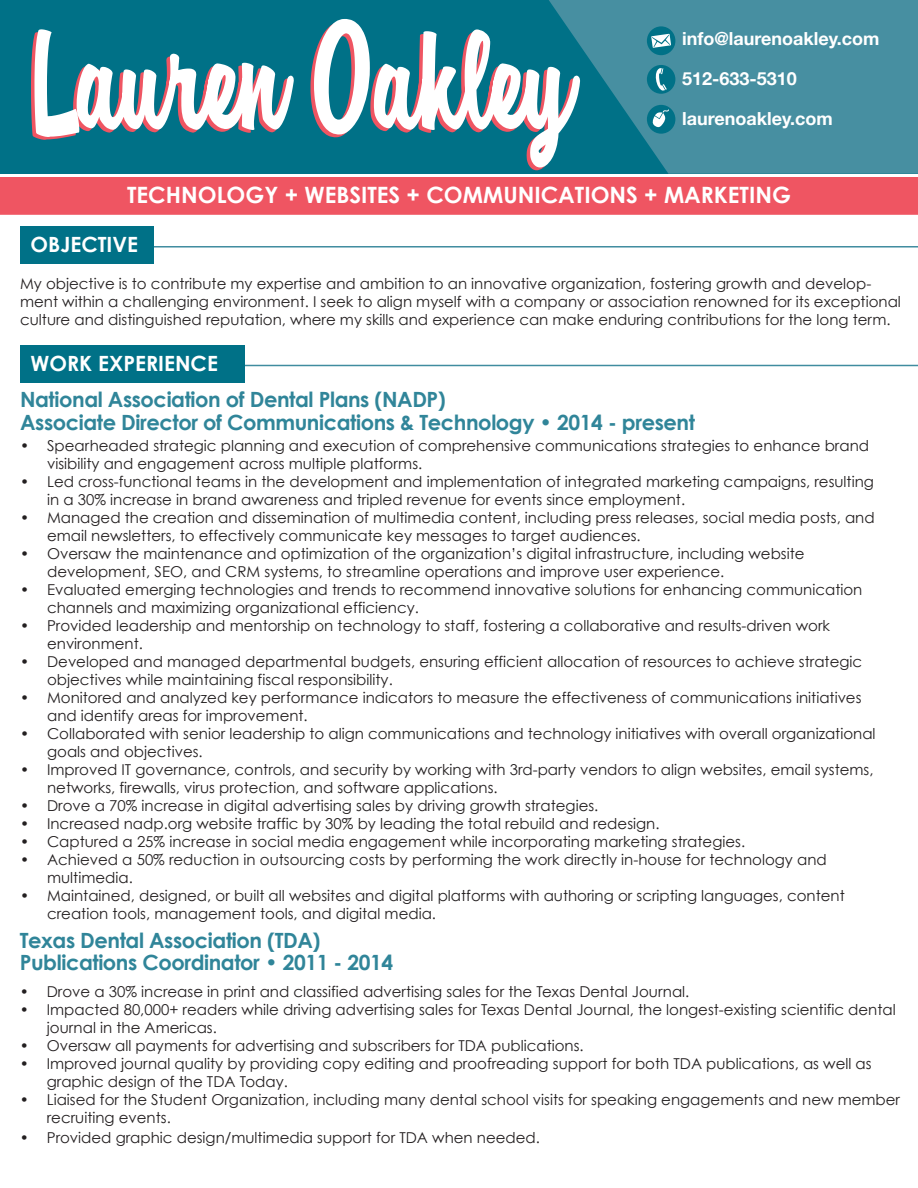
<style>
.page{position:relative;width:918px;height:1188px;background:#fff}
.page>*{position:absolute;margin:0;border:0;box-sizing:border-box;transform-origin:0 0}
.t1{font:700 22.5px "Century Gothic";color:#fff}
.t2{font:700 21px "Century Gothic";letter-spacing:-.02em;color:#308599}
.t3{font:700 21px "Century Gothic";color:#fff}
.t4{font:700 18px "Helvetica Neue";color:#fff}
.t5{font:15px/18px "Century Gothic";color:#231f20}
</style>
<div class="page">
<div style="left:0;top:0;width:918px;height:174px;background:#007187"></div>
<svg style="left:549px;top:0;width:369px;height:174px;fill:#478fa1"></svg>
<hr style="left:203px;top:365px;width:715px;height:1px;background:#408c9f">
<svg style="left:34px;top:19px;width:546px;height:149px"></svg>
<div style="left:20px;top:345px;width:224px;height:37px;background:#007187"></div>
<div style="left:647px;top:26px;width:28px;height:29px;background:#007187;border-radius:50%"></div>
<svg style="left:651px;top:34px;width:20px;height:14px"></svg>
<div style="left:647px;top:65px;width:28px;height:29px;background:#007187;border-radius:50%"></div>
<svg style="left:655px;top:68px;width:12px;height:23px"></svg>
<div style="left:647px;top:105px;width:28px;height:29px;background:#007187;border-radius:50%"></div>
<svg style="left:652px;top:109px;width:17px;height:19px"></svg>
<div style="left:0;top:177px;width:918px;height:38px;background:#ef5562"></div>
<hr style="left:124px;top:246px;width:794px;height:2px;background:#408c9f">
<div style="left:20px;top:226px;width:133px;height:38px;background:#007187"></div>
<p class="t4" style="left:682px;top:25px;width:199px">info@laurenoakley.com</p>
<p class="t4" style="left:682px;top:65px;width:116px">512-633-5310</p>
<p class="t4" style="left:682px;top:104px;width:152px">laurenoakley.com</p>
<p class="t1" style="left:127px;top:181px;width:665px">TECHNOLOGY + WEBSITES + COMMUNICATIONS + MARKETING</p>
<p class="t3" style="left:31px;top:231px;width:109px">OBJECTIVE</p>
<p class="t5" style="left:20px;top:275px;width:882px">My objective is to contribute my expertise and ambition to an innovative organization, fostering growth and develop&shy;ment within a challenging environment. I seek to align myself with a company or association renowned for its exceptional culture and distinguished reputation, where my skills and experience can make enduring contributions for the long term.</p>
<p class="t3" style="left:31px;top:350px;width:189px">WORK EXPERIENCE</p>
<p class="t2" style="left:20px;top:387px;width:427px">National Association of Dental Plans (NADP)</p>
<p class="t2" style="left:20px;top:409px;width:676px">Associate Director of Communications &amp; Technology • 2014 - present</p>
<p class="t5" style="left:47px;top:437px;width:823px;text-indent:-27px">• Spearheaded strategic planning and execution of comprehensive communications strategies to enhance brand visibility and engagement across multiple platforms.</p>
<p class="t5" style="left:47px;top:473px;width:828px;text-indent:-27px">• Led cross-functional teams in the development and implementation of integrated marketing campaigns, resulting in a 30% increase in brand awareness and tripled revenue for events since employment.</p>
<p class="t5" style="left:47px;top:509px;width:829px;text-indent:-27px">• Managed the creation and dissemination of multimedia content, including press releases, social media posts, and email newsletters, to effectively communicate key messages to target audiences.</p>
<p class="t5" style="left:47px;top:545px;width:759px;text-indent:-27px">• Oversaw the maintenance and optimization of the organization’s digital infrastructure, including website development, SEO, and CRM systems, to streamline operations and improve user experience.</p>
<p class="t5" style="left:47px;top:581px;width:817px;text-indent:-27px">• Evaluated emerging technologies and trends to recommend innovative solutions for enhancing communication channels and maximizing organizational efficiency.</p>
<p class="t5" style="left:47px;top:617px;width:784px;text-indent:-27px">• Provided leadership and mentorship on technology to staff, fostering a collaborative and results-driven work environment.</p>
<p class="t5" style="left:47px;top:653px;width:817px;text-indent:-27px">• Developed and managed departmental budgets, ensuring efficient allocation of resources to achieve strategic objectives while maintaining fiscal responsibility.</p>
<p class="t5" style="left:47px;top:689px;width:816px;text-indent:-27px">• Monitored and analyzed key performance indicators to measure the effectiveness of communications initiatives and identify areas for improvement.</p>
<p class="t5" style="left:47px;top:725px;width:830px;text-indent:-27px">• Collaborated with senior leadership to align communications and technology initiatives with overall organizational goals and objectives.</p>
<p class="t5" style="left:47px;top:761px;width:828px;text-indent:-27px">• Improved IT governance, controls, and security by working with 3rd-party vendors to align websites, email systems, networks, firewalls, virus protection, and software applications.</p>
<p class="t5" style="left:20px;top:797px;width:580px">• Drove a 70% increase in digital advertising sales by driving growth strategies.</p>
<p class="t5" style="left:20px;top:815px;width:641px">• Increased nadp.org website traffic by 30% by leading the total rebuild and redesign.</p>
<p class="t5" style="left:20px;top:833px;width:727px">• Captured a 25% increase in social media engagement while incorporating marketing strategies.</p>
<p class="t5" style="left:47px;top:851px;width:781px;text-indent:-27px">• Achieved a 50% reduction in outsourcing costs by performing the work directly in-house for technology and multimedia.</p>
<p class="t5" style="left:47px;top:887px;width:799px;text-indent:-27px">• Maintained, designed, or built all websites and digital platforms with authoring or scripting languages, content creation tools, management tools, and digital media.</p>
<p class="t2" style="left:20px;top:927px;width:302px">Texas Dental Association (TDA)</p>
<p class="t2" style="left:20px;top:950px;width:375px">Publications Coordinator • 2011 - 2014</p>
<p class="t5" style="left:20px;top:982px;width:671px">• Drove a 30% increase in print and classified advertising sales for the Texas Dental Journal.</p>
<p class="t5" style="left:47px;top:1000px;width:850px;text-indent:-27px">• Impacted 80,000+ readers while driving advertising sales for Texas Dental Journal, the longest-existing scientific dental journal in the Americas.</p>
<p class="t5" style="left:20px;top:1036px;width:565px">• Oversaw all payments for advertising and subscribers for TDA publications.</p>
<p class="t5" style="left:47px;top:1054px;width:826px;text-indent:-27px">• Improved journal quality by providing copy editing and proofreading support for both TDA publications, as well as graphic design of the TDA Today.</p>
<p class="t5" style="left:47px;top:1090px;width:855px;text-indent:-27px">• Liaised for the Student Organization, including many dental school visits for speaking engagements and new member recruiting events.</p>
<p class="t5" style="left:20px;top:1128px;width:522px">• Provided graphic design/multimedia support for TDA when needed.</p>
</div>
